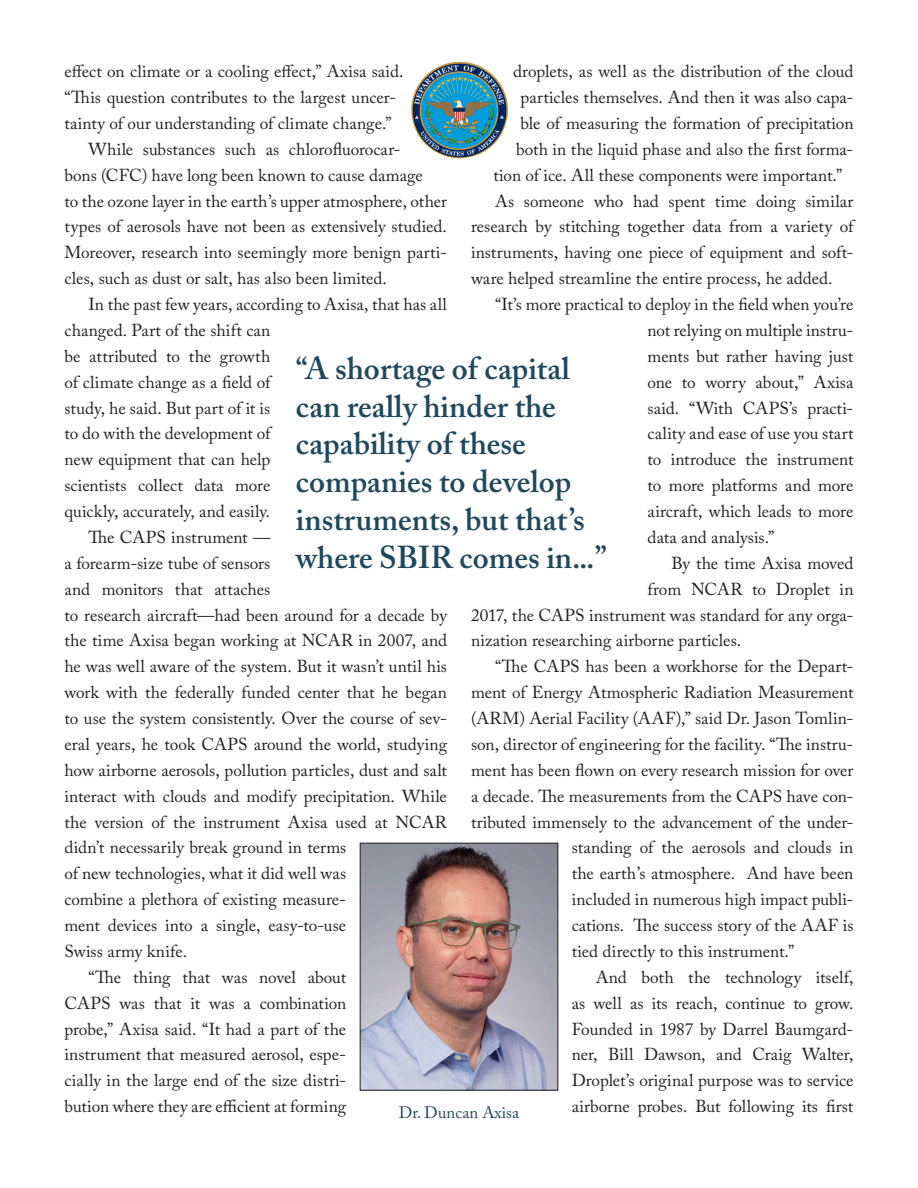
<style>
.page{position:relative;width:918px;height:1188px;background:#fff}
.page>*{position:absolute;margin:0;border:0;box-sizing:border-box;transform-origin:0 0}
.Pullquote{font:600 31.5px/37.8px "Adobe Caslon Pro";color:#1f485e}
.Body_Text{font:17.25px/25.8px "Adobe Caslon Pro";color:#231f20}
.t1{font:16.5px "Adobe Caslon Pro";color:#1f485e}
</style>
<div class="page">
<img style="left:362px;top:845px;width:194px;height:244px">
<div style="left:360px;top:843px;width:198px;height:248px;border:1px solid #231f20"></div>
<img style="left:411px;top:62px;width:97px;height:96px">
<p class="Body_Text" style="left:64px;top:58px;width:340px">effect on climate or a cooling effect,” Axisa said. “This question contributes to the largest uncer&shy;tainty of our understanding of climate change.”</p>
<p class="Body_Text" style="left:64px;top:136px;width:384px;text-indent:24px">While substances such as chlorofluorocar-<br>bons (CFC) have long been known to cause damage<br>to the ozone layer in the earth’s upper atmosphere, other types of aerosols have not been as extensively studied.<br>Moreover, research into seemingly more benign parti&shy;cles, such as dust or salt, has also been limited.</p>
<p class="Body_Text" style="left:64px;top:291px;width:384px;text-indent:24px">In the past few years, according to Axisa, that has all changed. Part of the shift can<br>be attributed to the growth<br>of climate change as a field of<br>study, he said. But part of it is<br>to do with the development of<br>new equipment that can help<br>scientists collect data more<br>quickly, accurately, and easily.</p>
<p class="Body_Text" style="left:64px;top:524px;width:384px;text-indent:24px">The CAPS instrument —<br>a forearm-size tube of sensors<br>and monitors that attaches<br>to research aircraft—had been around for a decade by the time Axisa began working at NCAR in 2007, and he was well aware of the system. But it wasn’t until his work with the federally funded center that he began to use the system consistently. Over the course of sev&shy;eral years, he took CAPS around the world, studying how airborne aerosols, pollution particles, dust and salt interact with clouds and modify precipitation. While the version of the instrument Axisa used at NCAR didn’t necessarily break ground in terms<br>of new technologies, what it did well was<br>combine a plethora of existing measure-<br>ment devices into a single, easy-to-use<br>Swiss army knife.</p>
<p class="Body_Text" style="left:64px;top:964px;width:283px;text-align:justify;text-indent:24px">“The thing that was novel about CAPS was that it was a combination probe,” Axisa said. “It had a part of the instrument that measured aerosol, espe&shy;cially in the large end of the size distri&shy;bution where they are efficient at forming</p>
<p class="Body_Text" style="left:513px;top:58px;width:342px">droplets, as well as the distribution of the cloud</p>
<p class="Body_Text" style="left:520px;top:84px;width:335px">particles themselves. And then it was also capa-</p>
<p class="Body_Text" style="left:520px;top:110px;width:335px">ble of measuring the formation of precipitation</p>
<p class="Body_Text" style="left:516px;top:136px;width:339px">both in the liquid phase and also the first forma-</p>
<p class="Body_Text" style="left:494px;top:162px;width:350px">tion of ice. All these components were important.”</p>
<p class="Body_Text" style="left:471px;top:188px;width:384px;text-align:justify;text-indent:24px">As someone who had spent time doing similar research by stitching together data from a variety of instruments, having one piece of equipment and soft&shy;ware helped streamline the entire process, he added.</p>
<p class="Body_Text" style="left:648px;top:291px;width:207px;text-align:justify;text-indent:-153px">“It’s more practical to deploy in the field when you’re not relying on multiple instru&shy;ments but rather having just one to worry about,” Axisa said. “With CAPS’s practi&shy;cality and ease of use you start to introduce the instrument to more platforms and more aircraft, which leads to more data and analysis.”</p>
<p class="Body_Text" style="left:672px;top:550px;width:183px">By the time Axisa moved</p>
<p class="Body_Text" style="left:648px;top:576px;width:207px">from NCAR to Droplet in</p>
<p class="Body_Text" style="left:471px;top:602px;width:384px">2017, the CAPS instrument was standard for any orga-</p>
<p class="Body_Text" style="left:471px;top:628px;width:272px">nization researching airborne particles.</p>
<p class="Body_Text" style="left:495px;top:653px;width:360px">“The CAPS has been a workhorse for the Depart-</p>
<p class="Body_Text" style="left:471px;top:679px;width:384px">ment of Energy Atmospheric Radiation Measurement</p>
<p class="Body_Text" style="left:471px;top:705px;width:384px">(ARM) Aerial Facility (AAF),” said Dr. Jason Tomlin-</p>
<p class="Body_Text" style="left:471px;top:731px;width:384px">son, director of engineering for the facility. “The instru-</p>
<p class="Body_Text" style="left:471px;top:757px;width:384px">ment has been flown on every research mission for over</p>
<p class="Body_Text" style="left:471px;top:783px;width:384px">a decade. The measurements from the CAPS have con-</p>
<p class="Body_Text" style="left:471px;top:809px;width:384px">tributed immensely to the advancement of the under-</p>
<p class="Body_Text" style="left:572px;top:835px;width:283px">standing of the aerosols and clouds in</p>
<p class="Body_Text" style="left:572px;top:860px;width:283px">the earth’s atmosphere. And have been</p>
<p class="Body_Text" style="left:572px;top:886px;width:283px">included in numerous high impact publi-</p>
<p class="Body_Text" style="left:572px;top:912px;width:283px">cations. The success story of the AAF is</p>
<p class="Body_Text" style="left:572px;top:938px;width:224px">tied directly to this instrument.”</p>
<p class="Body_Text" style="left:572px;top:964px;width:283px;text-align:justify;text-indent:24px">And both the technology itself, as well as its reach, continue to grow.<br>Founded in 1987 by Darrel Baumgard&shy;ner, Bill Dawson, and Craig Walter, Droplet’s original purpose was to service airborne probes. But following its first</p>
<p class="Pullquote" style="left:296px;top:349px;width:312px">“A shortage of capital can really hinder the capability of these companies to develop instruments, but that’s where SBIR comes in...”</p>
<p class="t1" style="left:399px;top:1103px;width:122px">Dr. Duncan Axisa</p>
</div>
